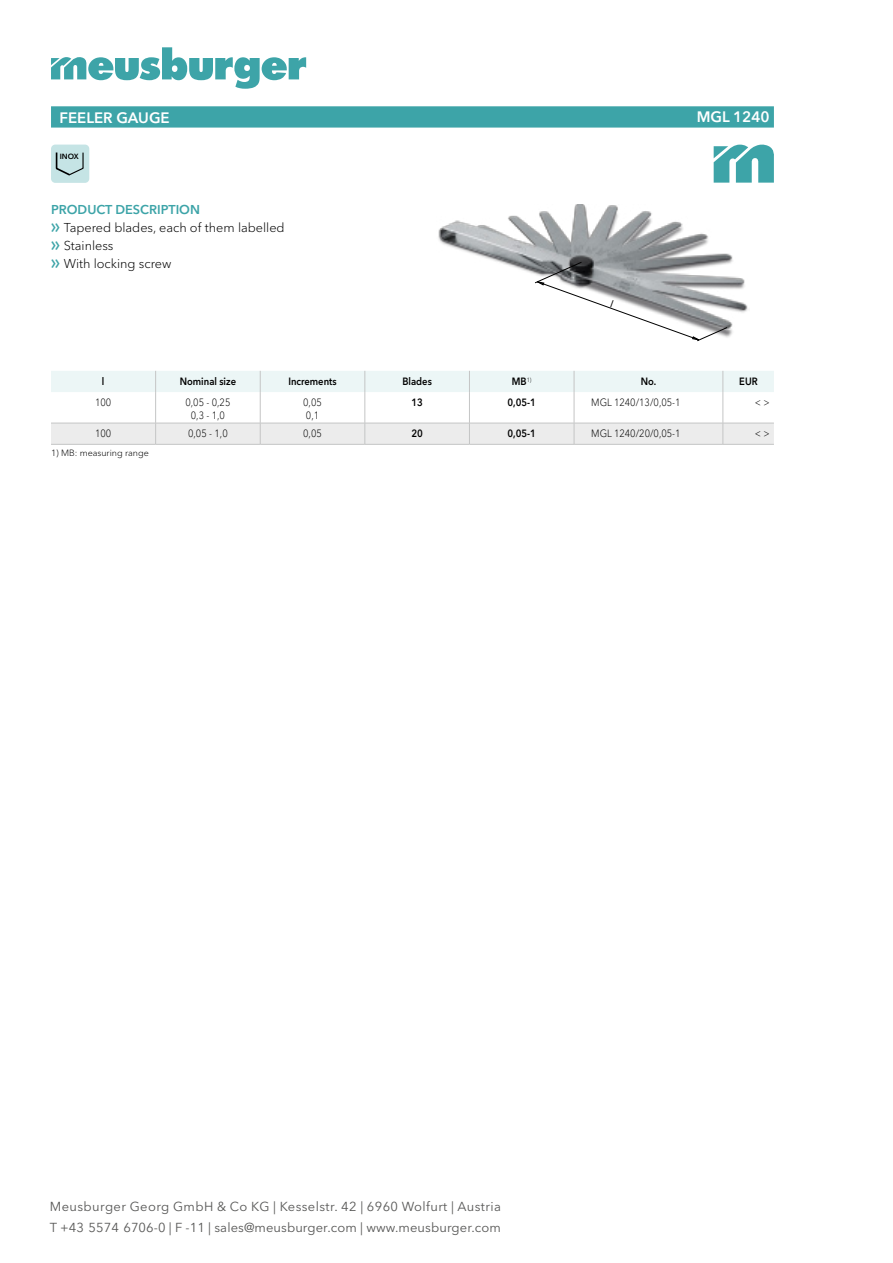
<style>
.page{position:relative;width:893px;height:1263px;background:#fff}
.page>*{position:absolute;margin:0;border:0;box-sizing:border-box;transform-origin:0 0}
.t1{font:600 15px "Avenir Next W1 G";color:#fff}
.t2{font:12.9px/20.7px "Avenir Next W1 G";letter-spacing:.01em;color:#575756}
.t3{font:300 12.75px/18px "Avenir Next W1 G";color:#000}
.t4{font:300 10.5px/12.6px "Avenir Next W1 G";color:#000;text-align:center;scale:.9 1}
.t5{font:600 10.5px "Avenir Next W1 G";color:#000;scale:.9 1}
.t6{font:300 9px "Avenir Next W1 G";color:#000}
.t7{font:600 7.5px "Avenir Next W1 G";color:#000}
.s1{font-weight:600;color:#3da4a8}
.s2{font-family:"Meusburger Sonderzeichen";font-weight:400;color:#3da4a8}
</style>
<div class="page">
<svg style="left:51px;top:47px;width:255px;height:42px"></svg>
<svg style="left:51px;top:106px;width:723px;height:22px;background:#43a7aa"></svg>
<div style="left:51px;top:145px;width:38px;height:38px;background:#c5e4e5;border-radius:4px"></div>
<svg style="left:55px;top:152px;width:29px;height:24px"></svg>
<svg style="left:714px;top:145px;width:60px;height:38px"></svg>
<img style="left:438px;top:205px;width:310px;height:133px">
<div style="left:51px;top:371px;width:723px;height:21px;background:#ecf6f6"></div>
<hr style="left:155px;top:392px;width:1px;height:31px;background:#c4c5c5">
<hr style="left:260px;top:392px;width:1px;height:31px;background:#c4c5c5">
<hr style="left:365px;top:392px;width:1px;height:31px;background:#c4c5c5">
<hr style="left:469px;top:392px;width:1px;height:31px;background:#c4c5c5">
<hr style="left:574px;top:392px;width:1px;height:31px;background:#c4c5c5">
<hr style="left:723px;top:392px;width:1px;height:31px;background:#c4c5c5">
<div style="left:51px;top:423px;width:723px;height:21px;background:#ececec"></div>
<hr style="left:51px;top:444px;width:105px;height:1px;background:#c4c5c5">
<hr style="left:156px;top:444px;width:104px;height:1px;background:#c4c5c5">
<hr style="left:260px;top:444px;width:105px;height:1px;background:#c4c5c5">
<hr style="left:365px;top:444px;width:104px;height:1px;background:#c4c5c5">
<hr style="left:469px;top:444px;width:105px;height:1px;background:#c4c5c5">
<hr style="left:574px;top:444px;width:149px;height:1px;background:#c4c5c5">
<hr style="left:723px;top:444px;width:51px;height:1px;background:#c4c5c5">
<svg style="left:535px;top:262px;width:192px;height:79px"></svg>
<p class="t1" style="left:60px;top:108px;width:112px">FEELER GAUGE</p>
<p class="t1" style="left:697px;top:108px;width:74px">MGL 1240</p>
<p class="t7" style="left:60px;top:151px;width:21px">INOX</p>
<p class="t3" style="left:51px;top:200px;width:235px"><span class="s1">PRODUCT DESCRIPTION<br></span><span class="s2">f</span> Tapered blades, each of them labelled <span class="s2">f</span> Stainless<br><span class="s2">f</span> With locking screw</p>
<p class="t5" style="left:102px;top:375px;width:4px">l</p>
<p class="t5" style="left:180px;top:375px;width:64px">Nominal size</p>
<p class="t5" style="left:288px;top:375px;width:55px">Increments</p>
<p class="t5" style="left:402px;top:375px;width:34px">Blades</p>
<p class="t5" style="left:512px;top:375px;width:23px">MB<sup>1)</sup></p>
<p class="t5" style="left:641px;top:375px;width:19px">No.</p>
<p class="t5" style="left:739px;top:375px;width:22px">EUR</p>
<p class="t4" style="left:95px;top:396px;width:20px">100</p>
<p class="t4" style="left:185px;top:396px;width:52px">0,05 - 0,25<br>0,3 - 1,0</p>
<p class="t4" style="left:303px;top:396px;width:22px;text-align:left">0,05<br>0,1</p>
<p class="t5" style="left:411px;top:396px;width:14px">13</p>
<p class="t5" style="left:507px;top:396px;width:33px">0,05-1</p>
<p class="t4" style="left:591px;top:396px;width:101px">MGL 1240/13/0,05-1</p>
<p class="t4" style="left:755px;top:396px;width:18px">&lt; &gt;</p>
<p class="t4" style="left:95px;top:427px;width:20px">100</p>
<p class="t4" style="left:188px;top:427px;width:46px">0,05 - 1,0</p>
<p class="t4" style="left:303px;top:427px;width:22px">0,05</p>
<p class="t5" style="left:411px;top:427px;width:14px">20</p>
<p class="t5" style="left:507px;top:427px;width:33px">0,05-1</p>
<p class="t4" style="left:591px;top:427px;width:101px">MGL 1240/20/0,05-1</p>
<p class="t4" style="left:755px;top:427px;width:18px">&lt; &gt;</p>
<p class="t6" style="left:51px;top:447px;width:99px">1) MB: measuring range</p>
<p class="t2" style="left:50px;top:1196px;width:453px">Meusburger Georg GmbH &amp; Co KG | Kesselstr. 42 | 6960 Wolfurt | Austria<br>T +43 5574 6706-0 | F -11 | sales@meusburger.com | www.meusburger.com</p>
</div>
